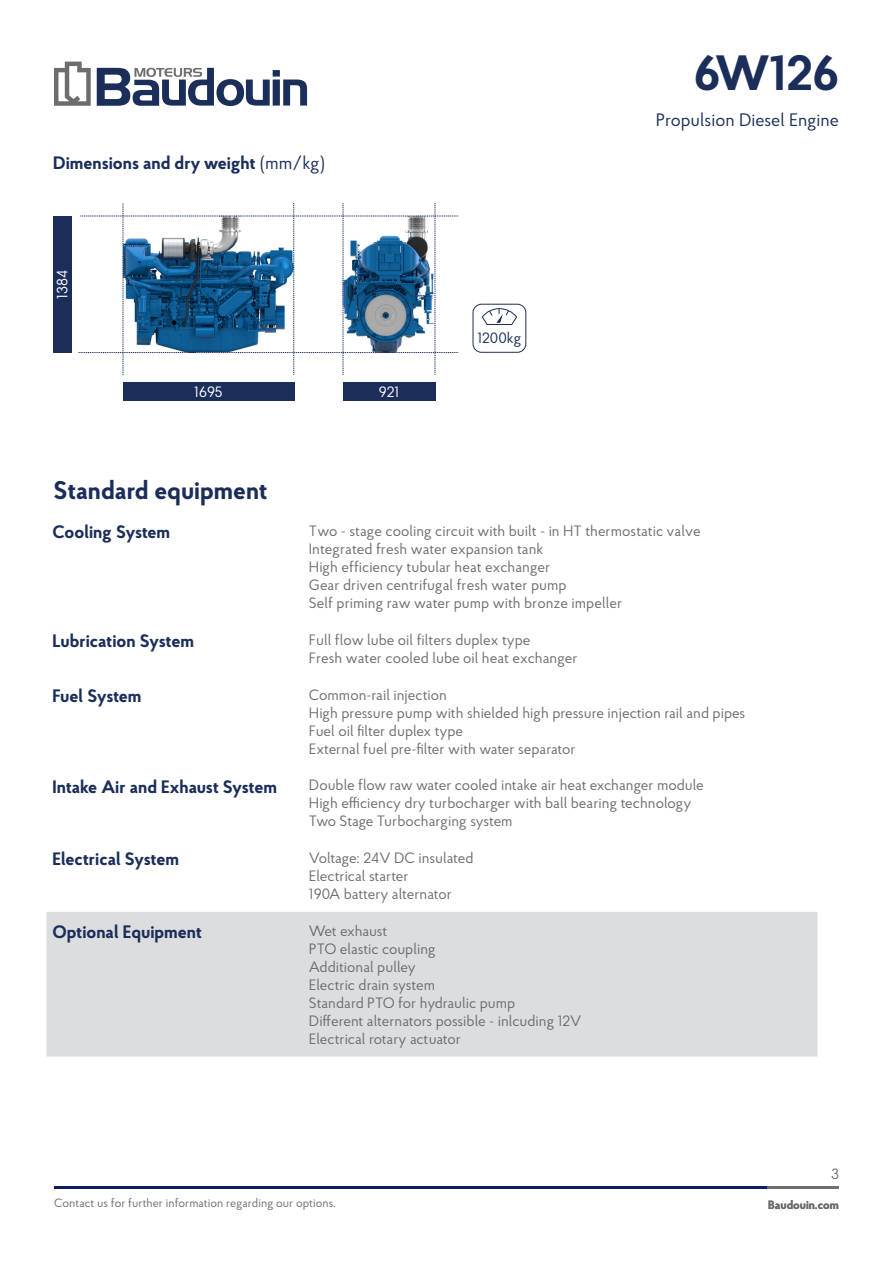
<style>
.page{position:relative;width:893px;height:1263px;background:#fff}
.page>*{position:absolute;margin:0;border:0;box-sizing:border-box;transform-origin:0 0}
.t1{font:700 49.5px "Proba Pro";color:#1b2e5a}
.t2{font:700 25.5px "Proba Pro";color:#1b2e5a}
.t3{font:700 18px "Proba Pro";color:#1b2e5a}
.t4{font:18px "Proba Pro";color:#1b2e5a}
.t5{font:15px/18px "Proba Pro";color:#6c6d70}
.t6{font:15px "Proba Pro";color:#fff}
.t7{font:15px "Proba Pro";color:#1b2e5a}
.t8{font:12px "Proba Pro";color:#6c6d70}
.t9{font:700 12px "Proba Pro";color:#6c6d70}
.s1{font-weight:400}
</style>
<div class="page">
<hr style="left:54px;top:1186px;width:715px;height:3px;background:#0e1d61">
<hr style="left:768px;top:1186px;width:71px;height:3px;background:#706f6f">
<svg style="left:97px;top:68px;width:210px;height:38px"></svg>
<svg style="left:54px;top:62px;width:37px;height:44px"></svg>
<div style="left:46px;top:912px;width:771px;height:145px;background:#dcdddf"></div>
<div style="left:123px;top:383px;width:171px;height:18px;background:#1b2e5a"></div>
<div style="left:343px;top:383px;width:92px;height:18px;background:#1b2e5a"></div>
<div style="left:54px;top:216px;width:18px;height:137px;background:#1b2e5a"></div>
<svg style="left:79px;top:203px;width:379px;height:172px"></svg>
<div style="left:473px;top:304px;width:53px;height:49px;border:1px solid #1b2e5a;border-radius:9px"></div>
<svg style="left:481px;top:308px;width:36px;height:17px"></svg>
<p class="t3" style="left:53px;top:151px;width:273px">Dimensions and dry weight <span class="s1">(mm/kg)</span></p>
<p class="t6" style="left:52px;top:299px;width:30px;rotate:-90deg">1384</p>
<p class="t6" style="left:194px;top:382px;width:30px">1695</p>
<p class="t6" style="left:379px;top:382px;width:22px">921</p>
<p class="t2" style="left:54px;top:472px;width:215px">Standard equipment</p>
<p class="t7" style="left:477px;top:328px;width:46px">1200kg</p>
<p class="t1" style="left:694px;top:39px;width:146px">6W126</p>
<p class="t4" style="left:656px;top:108px;width:185px">Propulsion Diesel Engine</p>
<p class="t3" style="left:52px;top:520px;width:119px">Cooling System</p>
<p class="t5" style="left:309px;top:521px;width:393px">Two - stage cooling circuit with built - in HT thermostatic valve</p>
<p class="t5" style="left:309px;top:539px;width:236px">Integrated fresh water expansion tank</p>
<p class="t5" style="left:309px;top:557px;width:243px">High efficiency tubular heat exchanger</p>
<p class="t5" style="left:309px;top:575px;width:259px">Gear driven centrifugal fresh water pump</p>
<p class="t5" style="left:309px;top:593px;width:315px">Self priming raw water pump with bronze impeller</p>
<p class="t3" style="left:52px;top:628px;width:143px">Lubrication System</p>
<p class="t5" style="left:309px;top:630px;width:223px">Full flow lube oil filters duplex type</p>
<p class="t5" style="left:309px;top:648px;width:270px">Fresh water cooled lube oil heat exchanger</p>
<p class="t3" style="left:52px;top:683px;width:91px">Fuel System</p>
<p class="t5" style="left:309px;top:685px;width:139px">Common-rail injection</p>
<p class="t5" style="left:309px;top:703px;width:438px">High pressure pump with shielded high pressure injection rail and pipes</p>
<p class="t5" style="left:309px;top:721px;width:156px">Fuel oil filter duplex type</p>
<p class="t5" style="left:309px;top:739px;width:268px">External fuel pre-filter with water separator</p>
<p class="t3" style="left:52px;top:774px;width:226px">Intake Air and Exhaust System</p>
<p class="t5" style="left:309px;top:776px;width:396px">Double flow raw water cooled intake air heat exchanger module<br>High efficiency dry turbocharger with ball bearing technology<br>Two Stage Turbocharging system</p>
<p class="t3" style="left:52px;top:847px;width:128px">Electrical System</p>
<p class="t5" style="left:309px;top:848px;width:166px">Voltage: 24V DC insulated</p>
<p class="t5" style="left:309px;top:866px;width:101px">Electrical starter</p>
<p class="t5" style="left:309px;top:884px;width:144px">190A battery alternator</p>
<p class="t3" style="left:52px;top:919px;width:151px">Optional Equipment</p>
<p class="t5" style="left:309px;top:921px;width:80px">Wet exhaust</p>
<p class="t5" style="left:309px;top:939px;width:128px">PTO elastic coupling<br>Additional pulley</p>
<p class="t5" style="left:309px;top:975px;width:274px">Electric drain system<br>Standard PTO for hydraulic pump<br>Different alternators possible - inlcuding 12V<br>Electrical rotary actuator</p>
<p class="t8" style="left:54px;top:1195px;width:283px">Contact us for further information regarding our options.</p>
<p class="t5" style="left:831px;top:1164px;width:9px">3</p>
<p class="t9" style="left:768px;top:1197px;width:72px">Baudouin.com</p>
</div>
